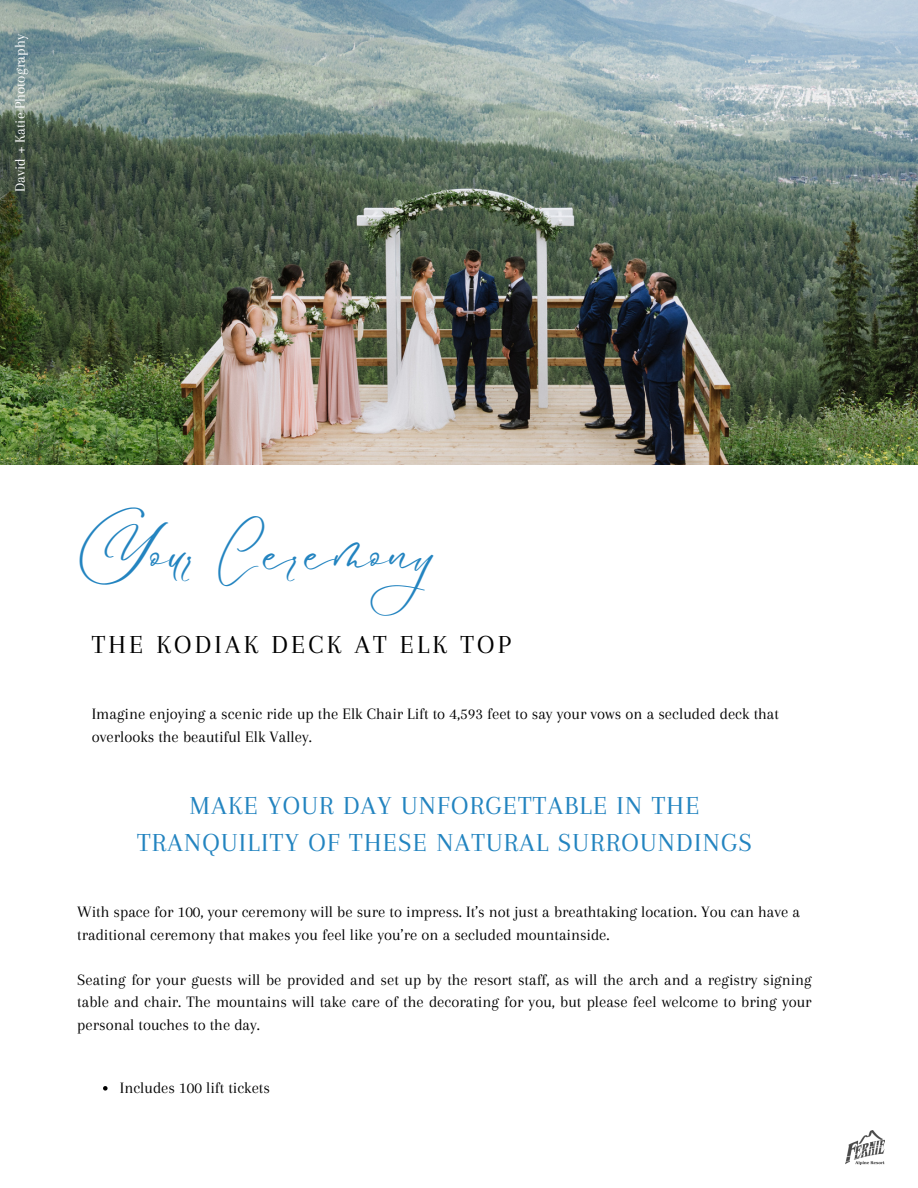
<style>
.page{position:relative;width:918px;height:1188px;background:#fff}
.page>*{position:absolute;margin:0;border:0;box-sizing:border-box;transform-origin:0 0}
.t1{font:45px "Le Jour Script";color:#2384c0}
.t2{font:27px "Arapey";letter-spacing:.05em;color:#2384c0}
.t3{font:27px "Arapey";letter-spacing:.12em;color:#000}
.t4{font:16.5px/22.5px "Arapey";color:#000}
.t5{font:15px "Arapey";color:#fff}
</style>
<div class="page">
<img style="left:0;top:0;width:918px;height:465px">
<svg style="left:103px;top:1086px;width:5px;height:5px"></svg>
<svg style="left:845px;top:1130px;width:40px;height:35px"></svg>
<p class="t5" style="left:12px;top:192px;width:159px;rotate:-90deg">David + Katie Photography</p>
<p class="t1" style="left:77px;top:525px;width:410px">Your Ceremony</p>
<p class="t3" style="left:92px;top:629px;width:421px">THE KODIAK DECK AT ELK TOP</p>
<p class="t4" style="left:92px;top:703px;width:689px">Imagine enjoying a scenic ride up the Elk Chair Lift to 4,593 feet to say your vows on a secluded deck that overlooks the beautiful Elk Valley.</p>
<p class="t2" style="left:190px;top:790px;width:511px">MAKE YOUR DAY UNFORGETTABLE IN THE</p>
<p class="t2" style="left:137px;top:827px;width:616px">TRANQUILITY OF THESE NATURAL SURROUNDINGS</p>
<p class="t4" style="left:77px;top:901px;width:724px">With space for 100, your ceremony will be sure to impress. It’s not just a breathtaking location. You can have a traditional ceremony that makes you feel like you’re on a secluded mountainside.</p>
<p class="t4" style="left:77px;top:968px;width:736px;text-align:justify">Seating for your guests will be provided and set up by the resort staff, as will the arch and a registry signing table and chair. The mountains will take care of the decorating for you, but please feel welcome to bring your personal touches to the day.</p>
<p class="t4" style="left:120px;top:1076px;width:152px">Includes 100 lift tickets</p>
</div>
